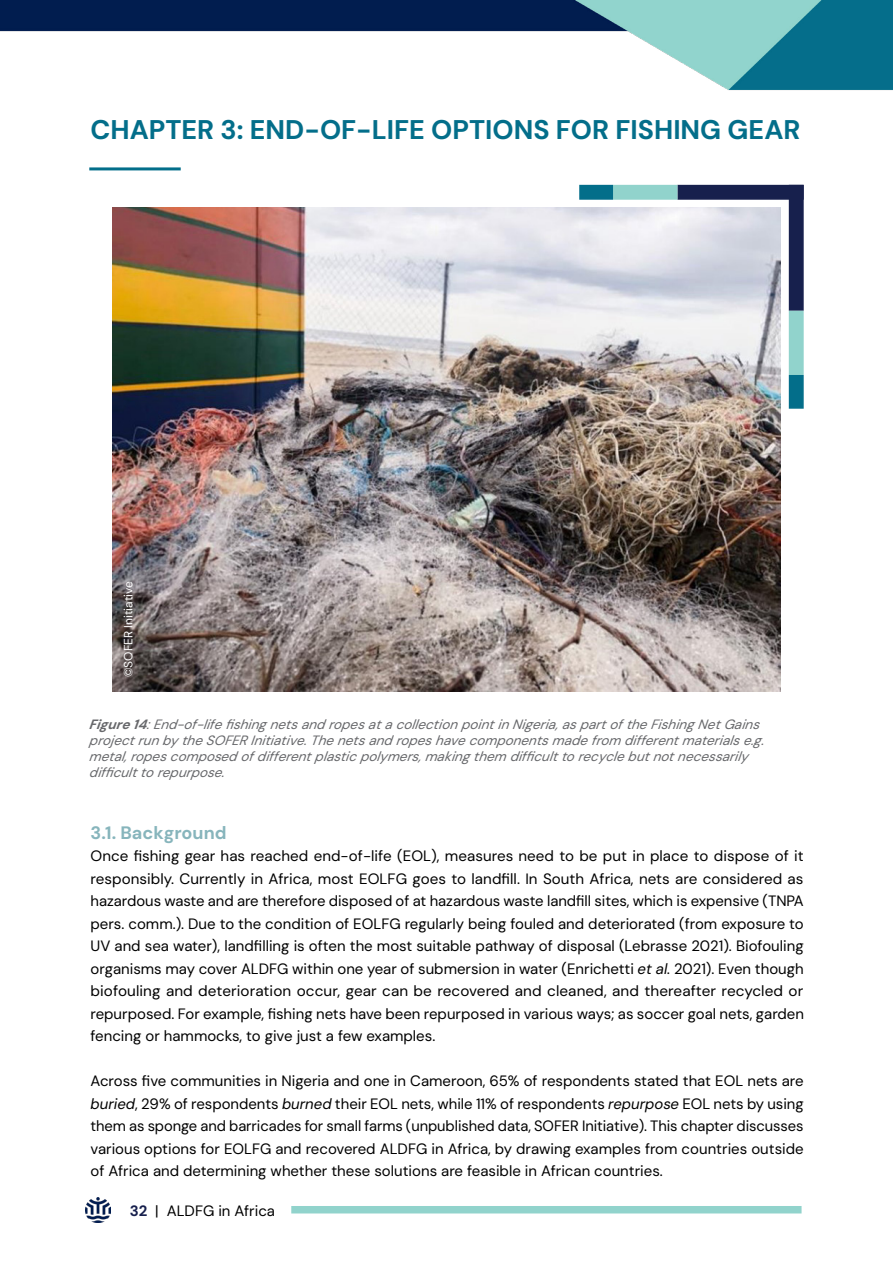
<style>
.page{position:relative;width:893px;height:1263px;background:#fff}
.page>*{position:absolute;margin:0;border:0;box-sizing:border-box;transform-origin:0 0}
.t1{font:700 27px "DM Sans 18 pt";color:#036e8a}
.t2{font:700 18px "DM Sans 18 pt";color:#87b5bc}
.t3{font:15px/22.5px "DM Sans 18 pt";color:#000;text-align:justify}
.t4{font:italic 13.5px/16.2px "DM Sans 18 pt";color:#67686b}
.t5{font:12px "DM Sans 18 pt";color:#fff}
.s1{font-weight:700}
.s2{font-family:"DM Sans";font-style:italic}
.s3{font-style:italic}
.s4{font-weight:700;color:#17204d}
</style>
<div class="page">
<img style="left:85px;top:1197px;width:26px;height:25px">
<div style="left:291px;top:1206px;width:510px;height:7px;background:#91d3cc"></div>
<hr style="left:89px;top:167px;width:92px;height:3px;background:#036e8a">
<img style="left:0;top:0;width:893px;height:90px">
<img style="left:113px;top:207px;width:667px;height:484px">
<div style="left:677px;top:185px;width:127px;height:15px;background:#17204d;border:2px solid #17204d"></div>
<div style="left:613px;top:185px;width:64px;height:15px;background:#91d3cc;border:2px solid #91d3cc"></div>
<div style="left:579px;top:185px;width:34px;height:15px;background:#036e8a;border:2px solid #036e8a"></div>
<div style="left:789px;top:185px;width:15px;height:126px;background:#17204d;border:2px solid #17204d"></div>
<div style="left:789px;top:311px;width:15px;height:64px;background:#91d3cc;border:2px solid #91d3cc"></div>
<div style="left:789px;top:375px;width:15px;height:34px;background:#036e8a;border:2px solid #036e8a"></div>
<h1 class="t1" style="left:91px;top:113px;width:711px">CHAPTER 3: END-OF-LIFE OPTIONS FOR FISHING GEAR</h1>
<p class="t5" style="left:121px;top:677px;width:98px;rotate:-90deg">©SOFER Initiative</p>
<p class="t4" style="left:89px;top:716px;width:679px"><span class="s1">Figure 14</span>: End-of-life fishing nets and rop es at a collection p oint in Nigeria, as p art of the Fishing Net Gains p roject run by the SOFER Initiative. The nets and rop es have comp onents made from different materials e.g. metal, rop es comp osed of different plastic p olymers, making them difficult to recycle but not necessarily difficult to rep urp ose.</p>
<p class="t2" style="left:91px;top:821px;width:138px">3.1. Background</p>
<p class="t3" style="left:91px;top:844px;width:715px">Once fishing gear has reached end-of-life (EOL), measures need to be put in place to dispose of it responsibly. Currently in Africa, most EOLFG goes to landfill. In South Africa, nets are considered as hazardous waste and are therefore disposed of at hazardous waste landfill sites, which is expensive (TNPA pers. comm.). Due to the condition of EOLFG regularly being fouled and deteriorated (from exposure to UV and sea water), landfilling is often the most suitable pathway of disposal (Lebrasse 2021). Biofouling organisms may cover ALDFG within one year of submersion in water (Enrichetti <span class="s2">et al.</span> 2021). Even though biofouling and deterioration occur, gear can be recovered and cleaned, and thereafter recycled or repurposed. For example, fishing nets have been repurposed in various ways; as soccer goal nets, garden fencing or hammocks, to give just a few examples.</p>
<p class="t3" style="left:91px;top:1069px;width:715px">Across five communities in Nigeria and one in Cameroon, 65% of respondents stated that EOL nets are <span class="s3">buried</span>, 29% of respondents <span class="s3">burned</span> their EOL nets, while 11% of respondents <span class="s3">repurpose</span> EOL nets by using them as sponge and barricades for small farms (unpublished data, SOFER Initiative). This chapter discusses various options for EOLFG and recovered ALDFG in Africa, by drawing examples from countries outside of Africa and determining whether these solutions are feasible in African countries.</p>
<p class="t3" style="left:130px;top:1200px;width:147px"><span class="s4">32</span> | ALDFG in Africa</p>
</div>
